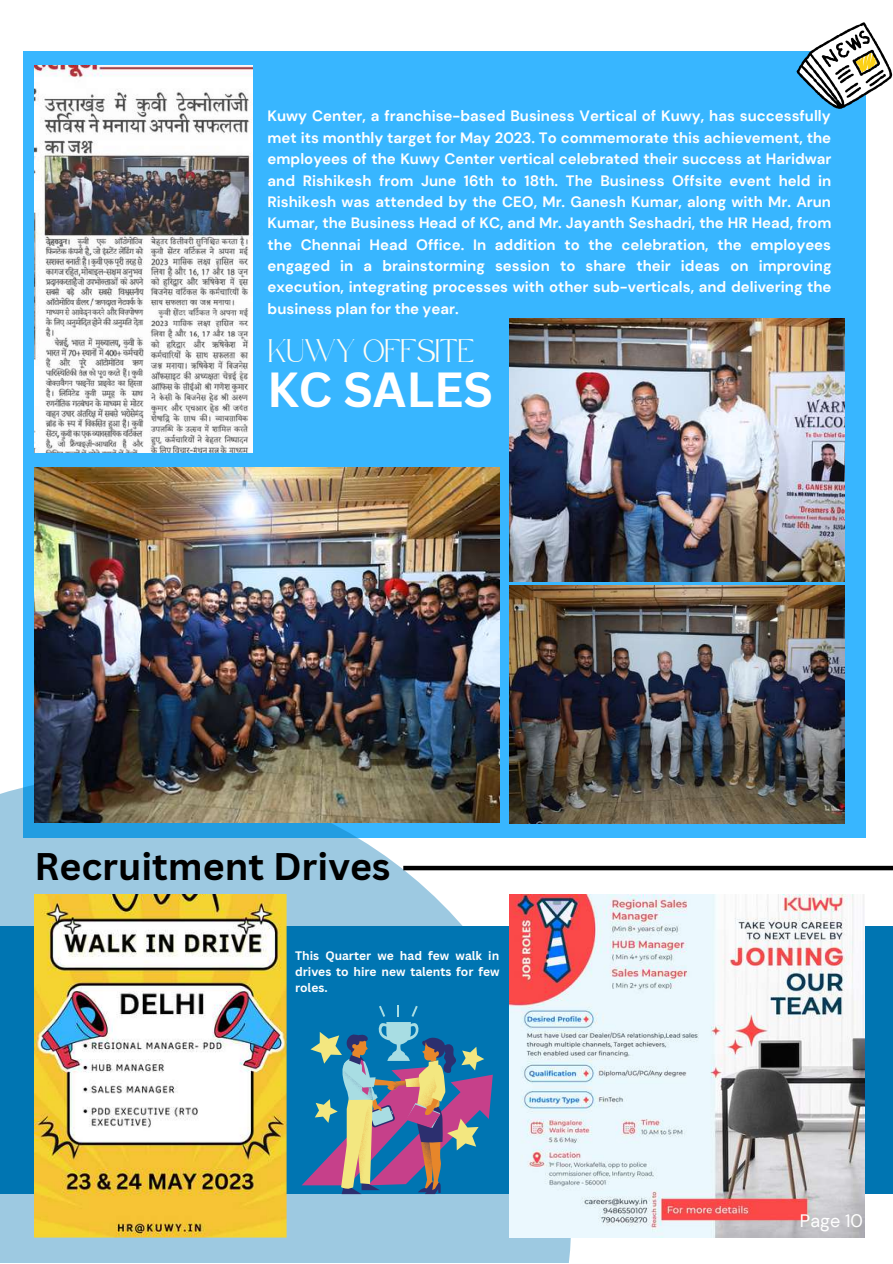
<style>
.page{position:relative;width:893px;height:1264px;background:#fff}
.page>*{position:absolute;margin:0;border:0;box-sizing:border-box;transform-origin:0 0}
.t1{font:700 48px "Canva Sans";color:#fff}
.t2{font:700 37.5px "Canva Sans";color:#000}
.t3{font:18px "DM Sans";color:#fff}
.t4{font:15.9px "Safira March";color:#fffdf4}
.t5{font:700 15px/21.3px "DM Sans";color:#fff;text-align:justify}
.t6{font:700 12px/16px "Canva Sans";color:#fff;text-align:justify}
</style>
<div class="page">
<div style="left:23px;top:51px;width:842px;height:786px;background:#38b6ff"></div>
<img style="left:34px;top:66px;width:218px;height:386px">
<svg style="left:796px;top:22px;width:96px;height:87px"></svg>
<svg style="left:0;top:785px;width:571px;height:477px;fill:#9dc9e1"></svg>
<div style="left:0;top:926px;width:892px;height:267px;background:#0075b2"></div>
<img style="left:34px;top:894px;width:252px;height:343px">
<img style="left:509px;top:894px;width:355px;height:343px">
<svg style="left:397px;top:1005px;width:2px;height:11px"></svg>
<svg style="left:411px;top:1006px;width:6px;height:10px"></svg>
<svg style="left:379px;top:1005px;width:6px;height:11px"></svg>
<svg style="left:301px;top:1022px;width:192px;height:172px"></svg>
<img style="left:34px;top:467px;width:466px;height:355px">
<img style="left:509px;top:586px;width:335px;height:237px">
<img style="left:509px;top:318px;width:335px;height:263px">
<div style="left:403px;top:865px;width:489px;height:5px;background:#000"></div>
<p class="t5" style="left:267px;top:106px;width:565px">Kuwy Center, a franchise-based Business Vertical of Kuwy, has successfully met its monthly target for May 2023. To commemorate this achievement, the employees of the Kuwy Center vertical celebrated their success at Haridwar and Rishikesh from June 16th to 18th. The Business Offsite event held in Rishikesh was attended by the CEO, Mr. Ganesh Kumar, along with Mr. Arun Kumar, the Business Head of KC, and Mr. Jayanth Seshadri, the HR Head, from the Chennai Head Office. In addition to the celebration, the employees engaged in a brainstorming session to share their ideas on improving execution, integrating processes with other sub-verticals, and delivering the business plan for the year.</p>
<p class="t4" style="left:268px;top:347px;width:207px">KUWY OFFSITE</p>
<h1 class="t1" style="left:267px;top:355px;width:227px">KC SALES</h1>
<h2 class="t2" style="left:34px;top:840px;width:357px">Recruitment Drives</h2>
<p class="t6" style="left:295px;top:947px;width:206px">This Quarter we had few walk in drives to hire new talents for few roles.</p>
<p class="t3" style="left:799px;top:1209px;width:64px">Page 10</p>
</div>
